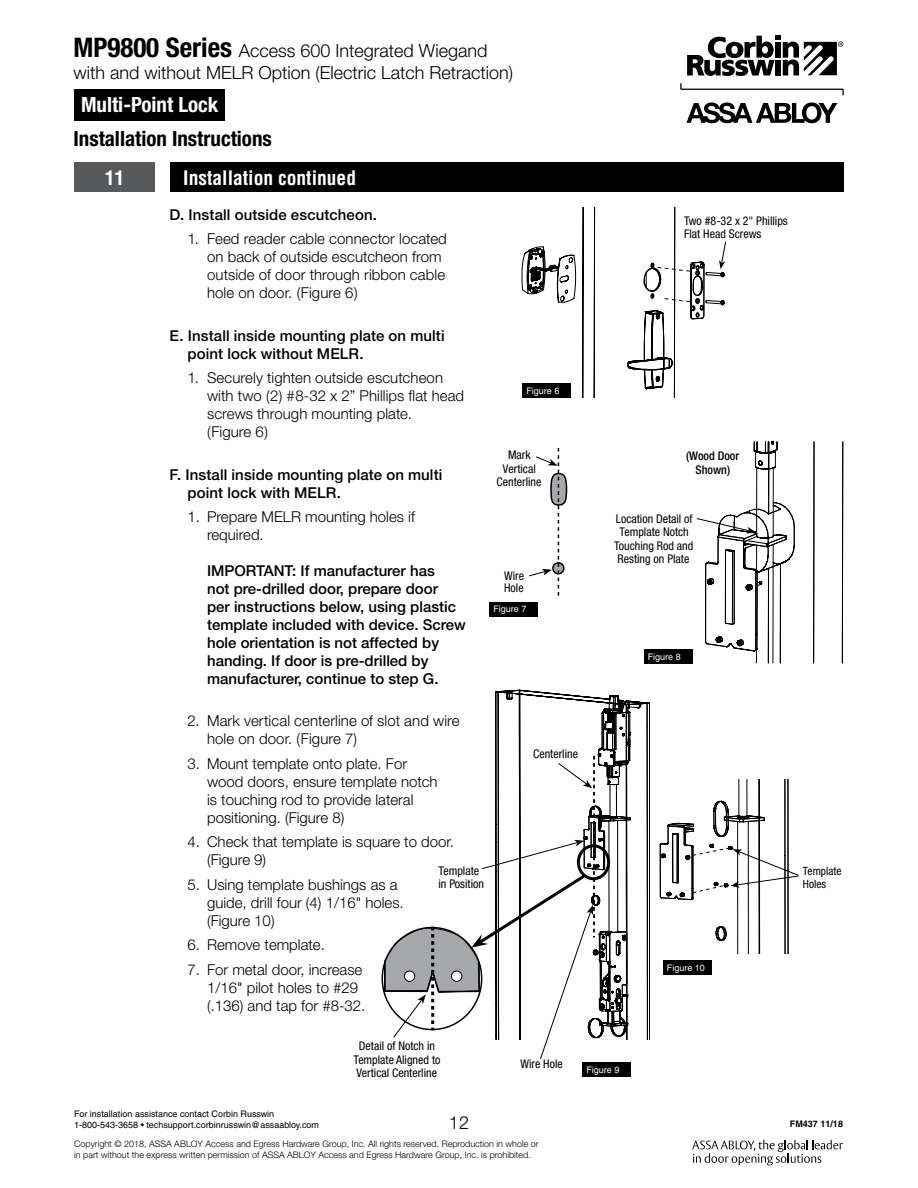
<style>
.page{position:relative;width:918px;height:1188px;background:#fff}
.page>*{position:absolute;margin:0;border:0;box-sizing:border-box;transform-origin:0 0}
.t1{font:700 condensed 21px "Helvetica Neue";color:#000}
.t2{font:700 condensed 21px "Helvetica Neue";color:#fff}
.t3{font:700 condensed 19.5px "Helvetica";color:#fff}
.t4{font:300 18px/21.6px "Helvetica Neue";color:#000}
.t5{font:300 15px/18px "Helvetica Neue";color:#000}
.t6{font:500 15px/18px "Helvetica Neue";color:#000}
.t7{font:condensed 12px/13.5px "Helvetica Neue";color:#000}
.t8{font:500 condensed 12px/13.5px "Helvetica Neue";color:#000;text-align:center}
.t9{font:condensed 11.4px/12.9px "Helvetica Neue";color:#000}
.t10{font:300 9px/10.8px "Helvetica Neue";color:#000}
.t11{font:9px/10.8px "Helvetica";color:#000}
.t12{font:9px "Helvetica";color:#fff}
.t13{font:700 9px "Helvetica";color:#000}
.s1{font-weight:700;font-stretch:condensed;font-size:27px}
</style>
<div class="page">
<svg style="left:680px;top:83px;width:164px;height:12px"></svg>
<svg style="left:686px;top:102px;width:151px;height:21px"></svg>
<svg style="left:687px;top:36px;width:156px;height:40px"></svg>
<div style="left:74px;top:89px;width:151px;height:32px;background:#000"></div>
<svg style="left:692px;top:1140px;width:151px;height:25px"></svg>
<div style="left:74px;top:162px;width:81px;height:30px;background:#58595b"></div>
<div style="left:170px;top:162px;width:674px;height:30px;background:#000"></div>
<svg style="left:582px;top:208px;width:14px;height:190px"></svg>
<svg style="left:521px;top:246px;width:55px;height:57px"></svg>
<div style="left:523px;top:383px;width:48px;height:15px;background:#000"></div>
<svg style="left:627px;top:208px;width:99px;height:190px"></svg>
<div style="left:551px;top:474px;width:15px;height:31px;background:#a5a7aa;border-radius:50%"></div>
<div style="left:550px;top:473px;width:17px;height:33px;border:2px solid #000;border-radius:50%"></div>
<svg style="left:553px;top:563px;width:11px;height:11px"></svg>
<div style="left:552px;top:562px;width:13px;height:13px;border:2px solid #000;border-radius:50%"></div>
<svg style="left:529px;top:448px;width:30px;height:148px"></svg>
<hr style="left:650px;top:988px;width:1px;height:52px;background:#000">
<svg style="left:383px;top:690px;width:267px;height:369px"></svg>
<svg style="left:659px;top:780px;width:140px;height:174px"></svg>
<svg style="left:696px;top:441px;width:147px;height:222px"></svg>
<div style="left:490px;top:602px;width:48px;height:14px;background:#000"></div>
<div style="left:644px;top:649px;width:48px;height:15px;background:#000"></div>
<div style="left:583px;top:1062px;width:48px;height:15px;background:#000"></div>
<div style="left:663px;top:960px;width:48px;height:15px;background:#000"></div>
<p class="t4" style="left:73px;top:40px;width:441px"><span class="s1">MP9800 Series</span> Access 600 Integrated Wiegand with and without MELR Option (Electric Latch Retraction)</p>
<h1 class="t2" style="left:81px;top:92px;width:139px">Multi-Point Lock</h1>
<h1 class="t1" style="left:73px;top:126px;width:200px">Installation Instructions</h1>
<h2 class="t3" style="left:105px;top:165px;width:21px">11</h2>
<h2 class="t3" style="left:183px;top:165px;width:174px">Installation continued</h2>
<p class="t6" style="left:170px;top:205px;width:209px">D. Install outside escutcheon.</p>
<p class="t5" style="left:207px;top:229px;width:241px;text-indent:-20px">1. Feed reader cable connector located on back of outside escutcheon from outside of door through ribbon cable hole on door. (Figure 6)</p>
<p class="t6" style="left:188px;top:326px;width:259px;text-indent:-18px">E. Install inside mounting plate on multi point lock without MELR.</p>
<p class="t5" style="left:207px;top:368px;width:259px;text-indent:-20px">1. Securely tighten outside escutcheon with two (2) #8-32 x 2” Phillips flat head screws through mounting plate.<br>(Figure 6)</p>
<p class="t6" style="left:188px;top:465px;width:256px;text-indent:-18px">F. Install inside mounting plate on multi point lock with MELR.</p>
<p class="t5" style="left:207px;top:507px;width:209px;text-indent:-20px">1. Prepare MELR mounting holes if required.</p>
<p class="t6" style="left:207px;top:562px;width:260px">IMPORTANT: If manufacturer has<br>not pre-drilled door, prepare door<br>per instructions below, using plastic template included with device. Screw hole orientation is not affected by handing. If door is pre-drilled by manufacturer, continue to step G.</p>
<p class="t5" style="left:207px;top:712px;width:254px;text-indent:-19px">2. Mark vertical centerline of slot and wire hole on door. (Figure 7)</p>
<p class="t5" style="left:207px;top:754px;width:232px;text-indent:-20px">3. Mount template onto plate. For wood doors, ensure template notch is touching rod to provide lateral positioning. (Figure 8)</p>
<p class="t5" style="left:207px;top:833px;width:249px;text-indent:-20px">4. Check that template is square to door. (Figure 9)</p>
<p class="t5" style="left:207px;top:875px;width:198px;text-indent:-20px">5. Using template bushings as a guide, drill four (4) 1/16" holes. (Figure 10)</p>
<p class="t5" style="left:188px;top:936px;width:139px">6. Remove template.</p>
<p class="t5" style="left:207px;top:960px;width:160px;text-indent:-20px">7. For metal door, increase<br>1/16" pilot holes to #29 (.136) and tap for #8-32.</p>
<p class="t7" style="left:439px;top:864px;width:47px">Template in Position</p>
<p class="t12" style="left:526px;top:386px;width:35px">Figure 6</p>
<p class="t7" style="left:497px;top:448px;width:46px;text-align:center">Mark<br>Vertical<br>Centerline</p>
<p class="t7" style="left:504px;top:570px;width:21px;line-height:12px">Wire<br>Hole</p>
<p class="t12" style="left:493px;top:604px;width:35px">Figure 7</p>
<p class="t7" style="left:533px;top:747px;width:46px">Centerline</p>
<p class="t7" style="left:684px;top:214px;width:105px">Two #8-32 x 2" Phillips<br>Flat Head Screws</p>
<p class="t8" style="left:686px;top:449px;width:55px">(Wood Door<br>Shown)</p>
<p class="t7" style="left:614px;top:512px;width:81px;text-align:center">Location Detail of<br>Template Notch<br>Touching Rod and<br>Resting on Plate</p>
<p class="t12" style="left:648px;top:652px;width:35px">Figure 8</p>
<p class="t12" style="left:667px;top:963px;width:40px">Figure 10</p>
<p class="t7" style="left:353px;top:1039px;width:89px;text-align:center">Detail of Notch in<br>Template Aligned to<br>Vertical Centerline</p>
<p class="t7" style="left:520px;top:1057px;width:44px">Wire Hole</p>
<p class="t12" style="left:586px;top:1065px;width:35px">Figure 9</p>
<p class="t9" style="left:803px;top:864px;width:40px">Template<br>Holes</p>
<p class="t11" style="left:74px;top:1108px;width:246px">For installation assistance contact Corbin Russwin<br>1-800-543-3658 • techsupport.corbinrusswin@assaabloy.com</p>
<p class="t4" style="left:449px;top:1111px;width:22px">12</p>
<p class="t10" style="left:74px;top:1139px;width:466px">Copyright © 2018, ASSA ABLOY Access and Egress Hardware Group, Inc. All rights reserved. Reproduction in whole or in part without the express written permission of ASSA ABLOY Access and Egress Hardware Group, Inc. is prohibited.</p>
<p class="t13" style="left:790px;top:1119px;width:55px">FM437 11/18</p>
</div>
